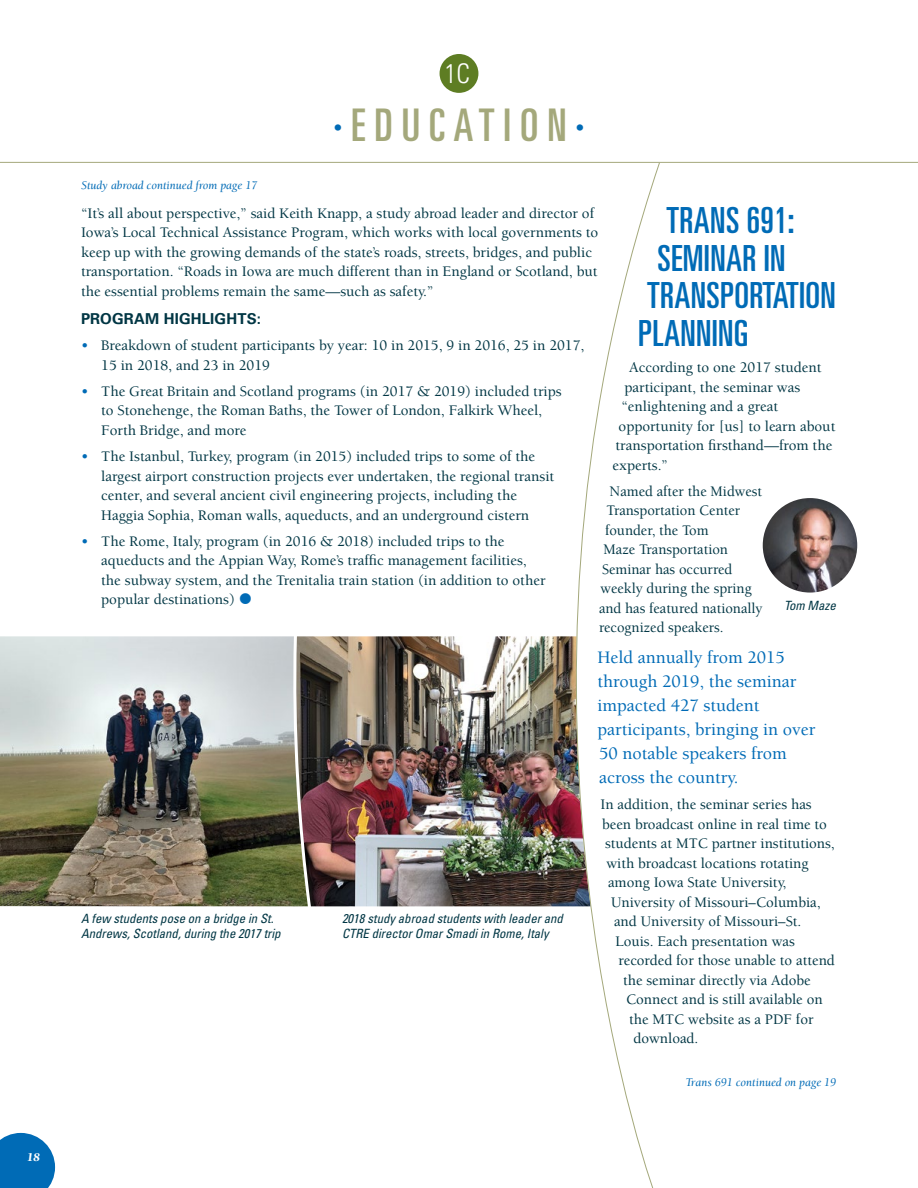
<style>
.page{position:relative;width:918px;height:1188px;background:#fff}
.page>*{position:absolute;margin:0;border:0;box-sizing:border-box;transform-origin:0 0}
.H1-no_TOC{font:ultra-condensed 45px "Univers LT Std";letter-spacing:.2em;color:#a4a87b}
.t1{font:ultra-condensed 36px "Univers LT Std";letter-spacing:.01em;color:#006bb6}
.t2{font:300 condensed 27px "Univers LT Std";color:#fff}
.Pullout_copy{font:500 18px/24px "Berkeley Std";color:#006bb6}
.Body_copy{font:500 15px/19.5px "Berkeley Std";color:#003644}
.t3{font:700 15px "Univers LT Std";letter-spacing:.01em;color:#003644}
.t4{font:italic condensed 12.75px/15.3px "Univers LT Std";color:#003644}
.Continued_on{font:italic 12px "Berkeley Std";color:#006bb6}
.t5{font:italic 900 12px "Berkeley Std";color:#fff}
.s1{color:#006bb6}
</style>
<div class="page">
<svg style="left:0;top:1133px;width:55px;height:55px;background:#1c7bbe"></svg>
<div style="left:440px;top:54px;width:38px;height:39px;background:#5e7d23;border-radius:50%"></div>
<hr style="left:0;top:162px;width:918px;height:1px;background:#a4a87b">
<img style="left:0;top:636px;width:295px;height:270px">
<img style="left:295px;top:636px;width:179px;height:270px">
<svg style="left:474px;top:162px;width:186px;height:1026px"></svg>
<img style="left:763px;top:498px;width:94px;height:95px;border-radius:47px">
<p class="t5" style="left:27px;top:1151px;width:14px">18</p>
<p class="t2" style="left:445px;top:57px;width:27px">1C</p>
<p class="H1-no_TOC" style="left:334px;top:99px;width:252px"><span class="s1">∙</span>EDUCATION<span class="s1">∙</span></p>
<p class="Continued_on" style="left:81px;top:179px;width:178px">Study abroad continued from page 17</p>
<p class="Body_copy" style="left:81px;top:204px;width:519px">“It’s all about perspective,” said Keith Knapp, a study abroad leader and director of Iowa’s Local Technical Assistance Program, which works with local governments to keep up with the growing demands of the state’s roads, streets, bridges, and public transportation. “Roads in Iowa are much different than in England or Scotland, but the essential problems remain the same—such as safety.”</p>
<h3 class="t3" style="left:81px;top:310px;width:182px">PROGRAM HIGHLIGHTS:</h3>
<p class="Body_copy" style="left:101px;top:336px;width:485px;text-indent:-20px"><span class="s1">•</span> Breakdown of student participants by year: 10 in 2015, 9 in 2016, 25 in 2017,<br>15 in 2018, and 23 in 2019</p>
<p class="Body_copy" style="left:101px;top:382px;width:462px;text-indent:-20px"><span class="s1">•</span> The Great Britain and Scotland programs (in 2017 &amp; 2019) included trips to Stonehenge, the Roman Baths, the Tower of London, Falkirk Wheel,<br>Forth Bridge, and more</p>
<p class="Body_copy" style="left:101px;top:447px;width:455px;text-indent:-20px"><span class="s1">•</span> The Istanbul, Turkey, program (in 2015) included trips to some of the largest airport construction projects ever undertaken, the regional transit center, and several ancient civil engineering projects, including the Haggia Sophia, Roman walls, aqueducts, and an underground cistern</p>
<p class="Body_copy" style="left:101px;top:532px;width:446px;text-indent:-20px"><span class="s1">•</span> The Rome, Italy, program (in 2016 &amp; 2018) included trips to the aqueducts and the Appian Way, Rome’s traffic management facilities, the subway system, and the Trenitalia train station (in addition to other popular destinations)</p>
<h2 class="t1" style="left:667px;top:200px;width:130px">TRANS 691:</h2>
<h2 class="t1" style="left:658px;top:238px;width:130px">SEMINAR IN</h2>
<h2 class="t1" style="left:647px;top:275px;width:190px">TRANSPORTATION</h2>
<h2 class="t1" style="left:638px;top:313px;width:112px">PLANNING</h2>
<p class="Body_copy" style="left:629px;top:358px;width:194px">According to one 2017 student</p>
<p class="Body_copy" style="left:625px;top:377px;width:177px">participant, the seminar was</p>
<p class="Body_copy" style="left:622px;top:397px;width:158px">“enlightening and a great</p>
<p class="Body_copy" style="left:619px;top:416px;width:218px">opportunity for [us] to learn about</p>
<p class="Body_copy" style="left:616px;top:436px;width:218px">transportation firsthand—from the</p>
<p class="Body_copy" style="left:613px;top:455px;width:57px">experts.”</p>
<p class="Body_copy" style="left:610px;top:482px;width:154px">Named after the Midwest</p>
<p class="Body_copy" style="left:607px;top:501px;width:135px">Transportation Center</p>
<p class="Body_copy" style="left:605px;top:521px;width:105px">founder, the Tom</p>
<p class="Body_copy" style="left:604px;top:540px;width:126px">Maze Transportation</p>
<p class="Body_copy" style="left:602px;top:560px;width:132px">Seminar has occurred</p>
<p class="Body_copy" style="left:601px;top:579px;width:153px">weekly during the spring</p>
<p class="Body_copy" style="left:599px;top:599px;width:165px">and has featured nationally</p>
<p class="Body_copy" style="left:599px;top:618px;width:126px">recognized speakers.</p>
<p class="Pullout_copy" style="left:598px;top:646px;width:219px">Held annually from 2015 through 2019, the seminar impacted 427 student participants, bringing in over<br>50 notable speakers from across the country.</p>
<p class="Body_copy" style="left:601px;top:795px;width:213px">In addition, the seminar series has</p>
<p class="Body_copy" style="left:602px;top:815px;width:226px">been broadcast online in real time to</p>
<p class="Body_copy" style="left:605px;top:834px;width:231px">students at MTC partner institutions,</p>
<p class="Body_copy" style="left:607px;top:854px;width:204px">with broadcast locations rotating</p>
<p class="Body_copy" style="left:608px;top:873px;width:180px">among Iowa State University,</p>
<p class="Body_copy" style="left:611px;top:893px;width:211px">University of Missouri–Columbia,</p>
<p class="Body_copy" style="left:614px;top:912px;width:189px">and University of Missouri–St.</p>
<p class="Body_copy" style="left:616px;top:932px;width:181px">Louis. Each presentation was</p>
<p class="Body_copy" style="left:619px;top:951px;width:218px">recorded for those unable to attend</p>
<p class="Body_copy" style="left:623px;top:971px;width:189px">the seminar directly via Adobe</p>
<p class="Body_copy" style="left:626px;top:990px;width:198px">Connect and is still available on</p>
<p class="Body_copy" style="left:629px;top:1010px;width:186px">the MTC website as a PDF for</p>
<p class="Body_copy" style="left:634px;top:1029px;width:66px">download.</p>
<p class="t4" style="left:784px;top:598px;width:53px">Tom Maze</p>
<p class="t4" style="left:81px;top:911px;width:201px">A few students pose on a bridge in St.<br>Andrews, Scotland, during the 2017 trip</p>
<p class="t4" style="left:342px;top:911px;width:222px">2018 study abroad students with leader and<br>CTRE director Omar Smadi in Rome, Italy</p>
<p class="Continued_on" style="left:685px;top:1076px;width:152px">Trans 691 continued on page 19</p>
</div>
